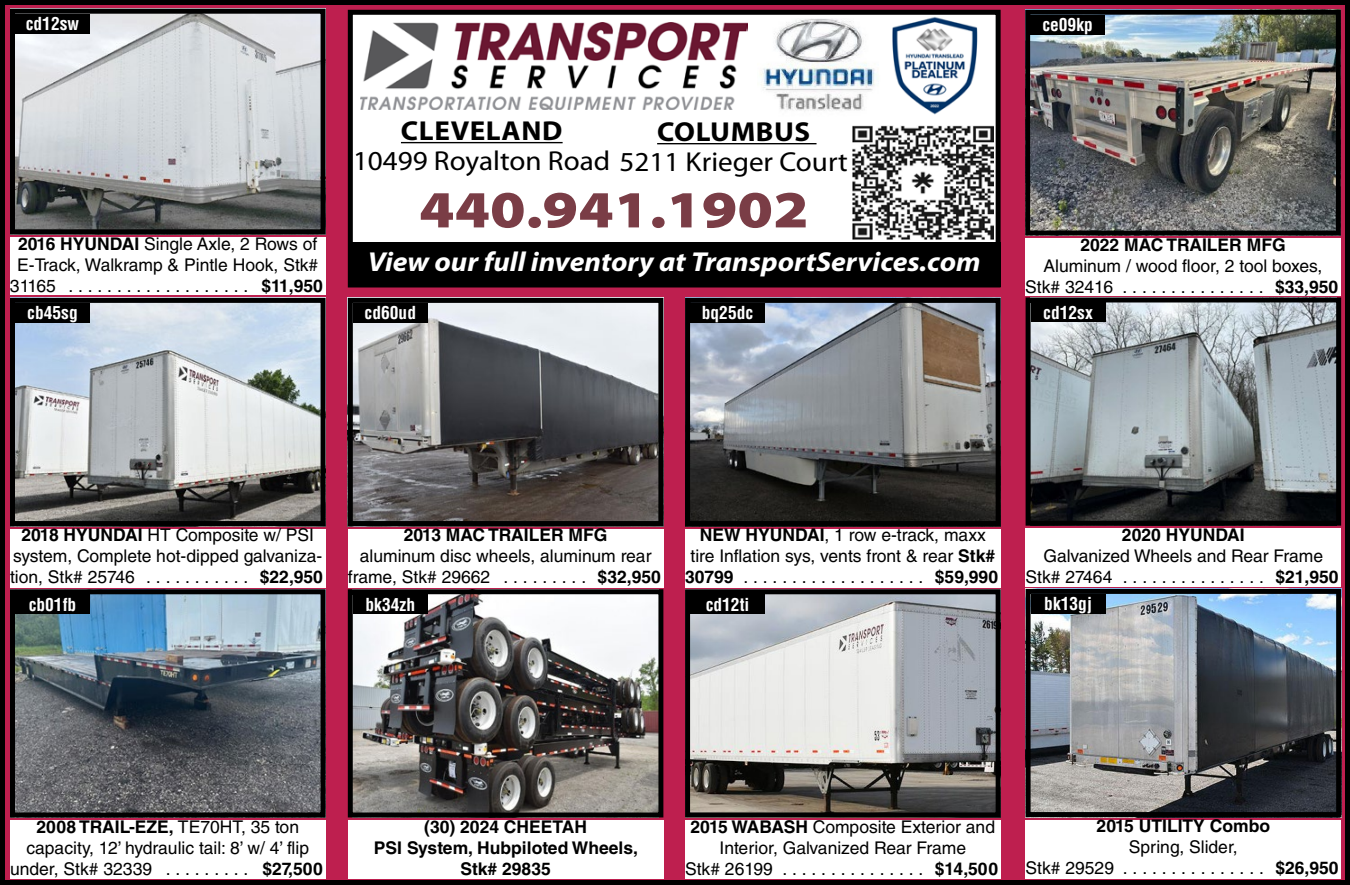
<style>
.page{position:relative;width:1350px;height:885px;background:#be1f4f}
.page>*{position:absolute;margin:0;border:0;box-sizing:border-box;transform-origin:0 0}
.t1{font:900 semi-expanded 52.5px "Myriad Pro";color:#7a3d46;scale:1.1 1}
.t2{font:italic 700 27.5px "Myriad Pro";color:#fff;scale:1.07 1}
.t3{font:27.5px "Myriad Pro";color:#000;scale:1.06 1}
.t4{font:700 27.5px "Myriad Pro";letter-spacing:.02em;color:#000;scale:1.06 1}
.t5{font:17.5px/21px "Helvetica LT Std";color:#000;text-align:center}
.t6{font:700 17.5px/21px "Helvetica LT Std";color:#000;text-align:center}
.t7{font:700 condensed 17.5px "Helvetica LT Std";color:#fff}
.s1{font-weight:700}
</style>
<div class="page">
<div style="left:0;top:0;width:1350px;height:885px;border:5px solid #000"></div>
<div style="left:350px;top:12px;width:648px;height:273px;background:#fff"></div>
<div style="left:348px;top:10px;width:653px;height:278px;border:5px solid #000"></div>
<img style="left:360px;top:22px;width:388px;height:87px">
<img style="left:760px;top:19px;width:115px;height:93px">
<img style="left:892px;top:17px;width:86px;height:98px">
<div style="left:348px;top:242px;width:653px;height:46px;background:#000"></div>
<hr style="left:401px;top:142px;width:162px;height:1px;background:#000">
<hr style="left:657px;top:143px;width:160px;height:1px;background:#000">
<img style="left:852px;top:125px;width:141px;height:115px">
<img style="left:691px;top:304px;width:304px;height:216px">
<div style="left:685px;top:298px;width:316px;height:228px;border:5px solid #000"></div>
<div style="left:685px;top:529px;width:316px;height:58px;background:#fff"></div>
<div style="left:690px;top:303px;width:75px;height:20px;background:#000"></div>
<img style="left:1032px;top:595px;width:303px;height:216px">
<div style="left:1026px;top:589px;width:315px;height:228px;border:5px solid #000"></div>
<div style="left:1026px;top:820px;width:315px;height:59px;background:#fff"></div>
<div style="left:1031px;top:594px;width:75px;height:20px;background:#000"></div>
<img style="left:354px;top:595px;width:303px;height:216px">
<div style="left:348px;top:589px;width:315px;height:228px;border:5px solid #000"></div>
<div style="left:348px;top:820px;width:315px;height:59px;background:#fff"></div>
<div style="left:353px;top:594px;width:75px;height:20px;background:#000"></div>
<img style="left:16px;top:595px;width:304px;height:216px">
<div style="left:10px;top:589px;width:316px;height:228px;border:5px solid #000"></div>
<div style="left:10px;top:820px;width:316px;height:59px;background:#fff"></div>
<div style="left:15px;top:594px;width:75px;height:20px;background:#000"></div>
<img style="left:1031px;top:16px;width:304px;height:213px">
<div style="left:1025px;top:10px;width:316px;height:225px;border:5px solid #000"></div>
<div style="left:1025px;top:238px;width:316px;height:58px;background:#fff"></div>
<div style="left:1030px;top:15px;width:75px;height:20px;background:#000"></div>
<img style="left:1032px;top:304px;width:303px;height:216px">
<div style="left:1026px;top:298px;width:315px;height:228px;border:5px solid #000"></div>
<div style="left:1026px;top:528px;width:315px;height:59px;background:#fff"></div>
<div style="left:1031px;top:302px;width:75px;height:20px;background:#000"></div>
<img style="left:16px;top:304px;width:304px;height:216px">
<div style="left:10px;top:298px;width:316px;height:228px;border:5px solid #000"></div>
<div style="left:10px;top:529px;width:316px;height:58px;background:#fff"></div>
<div style="left:15px;top:303px;width:75px;height:20px;background:#000"></div>
<img style="left:354px;top:304px;width:303px;height:216px">
<div style="left:348px;top:298px;width:315px;height:228px;border:5px solid #000"></div>
<div style="left:348px;top:529px;width:315px;height:58px;background:#fff"></div>
<div style="left:353px;top:303px;width:75px;height:20px;background:#000"></div>
<img style="left:691px;top:595px;width:304px;height:216px">
<div style="left:685px;top:589px;width:316px;height:228px;border:5px solid #000"></div>
<div style="left:685px;top:820px;width:316px;height:59px;background:#fff"></div>
<div style="left:690px;top:594px;width:75px;height:20px;background:#000"></div>
<img style="left:16px;top:15px;width:304px;height:213px">
<div style="left:10px;top:9px;width:316px;height:225px;border:5px solid #000"></div>
<div style="left:10px;top:237px;width:316px;height:58px;background:#fff"></div>
<div style="left:15px;top:14px;width:75px;height:20px;background:#000"></div>
<p class="t7" style="left:26px;top:13px;width:55px">cd12sw</p>
<p class="t7" style="left:1042px;top:14px;width:52px">ce09kp</p>
<h2 class="t4" style="left:401px;top:113px;width:154px">CLEVELAND</h2>
<h2 class="t3" style="left:353px;top:144px;width:468px">10499 Royalton Road 5211 Krieger Court</h2>
<h2 class="t4" style="left:657px;top:114px;width:146px">COLUMBUS</h2>
<h1 class="t1" style="left:419px;top:174px;width:356px">440.941.1902</h1>
<p class="t5" style="left:10px;top:233px;width:315px"><span class="s1">2016 HYUNDAI</span> Single Axle, 2 Rows of<br>E-Track, Walkramp &amp; Pintle Hook, Stk#<br>31165 . . . . . . . . . . . . . . . . . . . <span class="s1">$11,950</span></p>
<h2 class="t2" style="left:368px;top:243px;width:574px">View our full inventory at TransportServices.com</h2>
<p class="t6" style="left:1080px;top:234px;width:207px">2022 MAC TRAILER MFG</p>
<p class="t5" style="left:1025px;top:255px;width:315px">Aluminum / wood floor, 2 tool boxes,<br>Stk# 32416 . . . . . . . . . . . . . . . <span class="s1">$33,950</span></p>
<p class="t7" style="left:27px;top:302px;width:52px">cb45sg</p>
<p class="t7" style="left:365px;top:302px;width:53px">cd60ud</p>
<p class="t7" style="left:702px;top:302px;width:53px">bq25dc</p>
<p class="t7" style="left:1043px;top:301px;width:51px">cd12sx</p>
<p class="t5" style="left:10px;top:525px;width:315px"><span class="s1">2018 HYUNDAI</span> HT Composite w/ PSI system, Complete hot-dipped galvaniza&shy;tion, Stk# 25746 . . . . . . . . . . . <span class="s1">$22,950</span></p>
<p class="t7" style="left:29px;top:593px;width:49px">cb01fb</p>
<p class="t6" style="left:404px;top:524px;width:205px">2013 MAC TRAILER MFG</p>
<p class="t5" style="left:348px;top:546px;width:315px">aluminum disc wheels, aluminum rear frame, Stk# 29662 . . . . . . . . . <span class="s1">$32,950</span></p>
<p class="t7" style="left:366px;top:593px;width:51px">bk34zh</p>
<p class="t5" style="left:685px;top:525px;width:315px"><span class="s1">NEW HYUNDAI</span>, 1 row e-track, maxx tire Inflation sys, vents front &amp; rear <span class="s1">Stk#<br>30799</span> . . . . . . . . . . . . . . . . . . . <span class="s1">$59,990</span></p>
<p class="t7" style="left:706px;top:593px;width:45px">cd12ti</p>
<p class="t6" style="left:1122px;top:524px;width:124px">2020 HYUNDAI</p>
<p class="t5" style="left:1026px;top:545px;width:315px">Galvanized Wheels and Rear Frame<br>Stk# 27464 . . . . . . . . . . . . . . . <span class="s1">$21,950</span></p>
<p class="t7" style="left:1044px;top:593px;width:49px">bk13gj</p>
<p class="t5" style="left:10px;top:816px;width:315px"><span class="s1">2008 TRAIL-EZE,</span> TE70HT, 35 ton capacity, 12’ hydraulic tail: 8’ w/ 4’ flip under, Stk# 32339 . . . . . . . . . <span class="s1">$27,500</span></p>
<p class="t6" style="left:374px;top:816px;width:266px">(30) 2024 CHEETAH<br>PSI System, Hubpiloted Wheels,<br>Stk# 29835</p>
<p class="t5" style="left:685px;top:816px;width:315px"><span class="s1">2015 WABASH</span> Composite Exterior and<br>Interior, Galvanized Rear Frame<br>Stk# 26199 . . . . . . . . . . . . . . . <span class="s1">$14,500</span></p>
<p class="t6" style="left:1097px;top:815px;width:175px">2015 UTILITY Combo</p>
<p class="t5" style="left:1026px;top:837px;width:315px">Spring, Slider,<br>Stk# 29529 . . . . . . . . . . . . . . . <span class="s1">$26,950</span></p>
</div>
